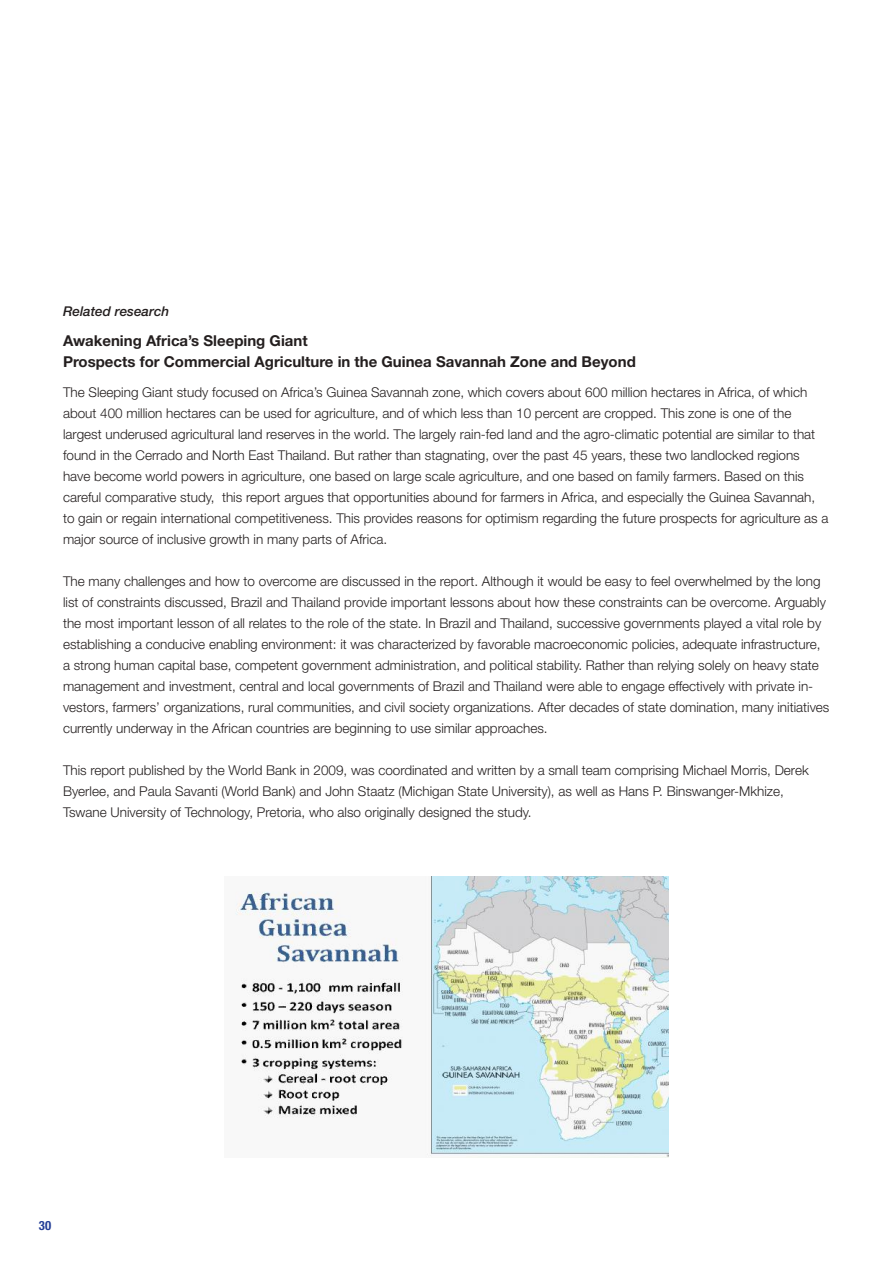
<style>
.page{position:relative;width:893px;height:1263px;background:#fff}
.page>*{position:absolute;margin:0;border:0;box-sizing:border-box;transform-origin:0 0}
.t1{font:700 15px/21px "Helvetica Neue LT Std";color:#241f1f}
.t2{font:300 13.5px/21px "Helvetica Neue LT Std";color:#241f1f}
.t3{font:italic 500 13.5px "Helvetica Neue LT Std";color:#241f1f}
.t4{font:700 condensed 12.75px "Helvetica Neue LT Std";color:#223d96}
</style>
<div class="page">
<img style="left:235px;top:877px;width:434px;height:280px">
<p class="t3" style="left:63px;top:303px;width:108px">Related research</p>
<p class="t1" style="left:63px;top:329px;width:574px">Awakening Africa’s Sleeping Giant<br>Prospects for Commercial Agriculture in the Guinea Savannah Zone and Beyond</p>
<p class="t2" style="left:63px;top:381px;width:767px">The Sleeping Giant study focused on Africa’s Guinea Savannah zone, which covers about 600 million hectares in Africa, of which about 400 million hectares can be used for agriculture, and of which less than 10 percent are cropped. This zone is one of the largest underused agricultural land reserves in the world. The largely rain-fed land and the agro-climatic potential are similar to that found in the Cerrado and North East Thailand. But rather than stagnating, over the past 45 years, these two landlocked regions have become world powers in agriculture, one based on large scale agriculture, and one based on family farmers. Based on this careful comparative study, this report argues that opportunities abound for farmers in Africa, and especially the Guinea Savannah, to gain or regain international competitiveness. This provides reasons for optimism regarding the future prospects for agriculture as a major source of inclusive growth in many parts of Africa.</p>
<p class="t2" style="left:63px;top:570px;width:768px">The many challenges and how to overcome are discussed in the report. Although it would be easy to feel overwhelmed by the long list of constraints discussed, Brazil and Thailand provide important lessons about how these constraints can be overcome. Arguably the most important lesson of all relates to the role of the state. In Brazil and Thailand, successive governments played a vital role by establishing a conducive enabling environment: it was characterized by favorable macroeconomic policies, adequate infrastructure, a strong human capital base, competent government administration, and political stability. Rather than relying solely on heavy state management and investment, central and local governments of Brazil and Thailand were able to engage effectively with private in&shy;vestors, farmers’ organizations, rural communities, and civil society organizations. After decades of state domination, many initiatives currently underway in the African countries are beginning to use similar approaches.</p>
<p class="t2" style="left:63px;top:759px;width:747px">This report published by the World Bank in 2009, was coordinated and written by a small team comprising Michael Morris, Derek<br>Byerlee, and Paula Savanti (World Bank) and John Staatz (Michigan State University), as well as Hans P. Binswanger-Mkhize,<br>Tswane University of Technology, Pretoria, who also originally designed the study.</p>
<p class="t4" style="left:39px;top:1218px;width:14px">30</p>
</div>
